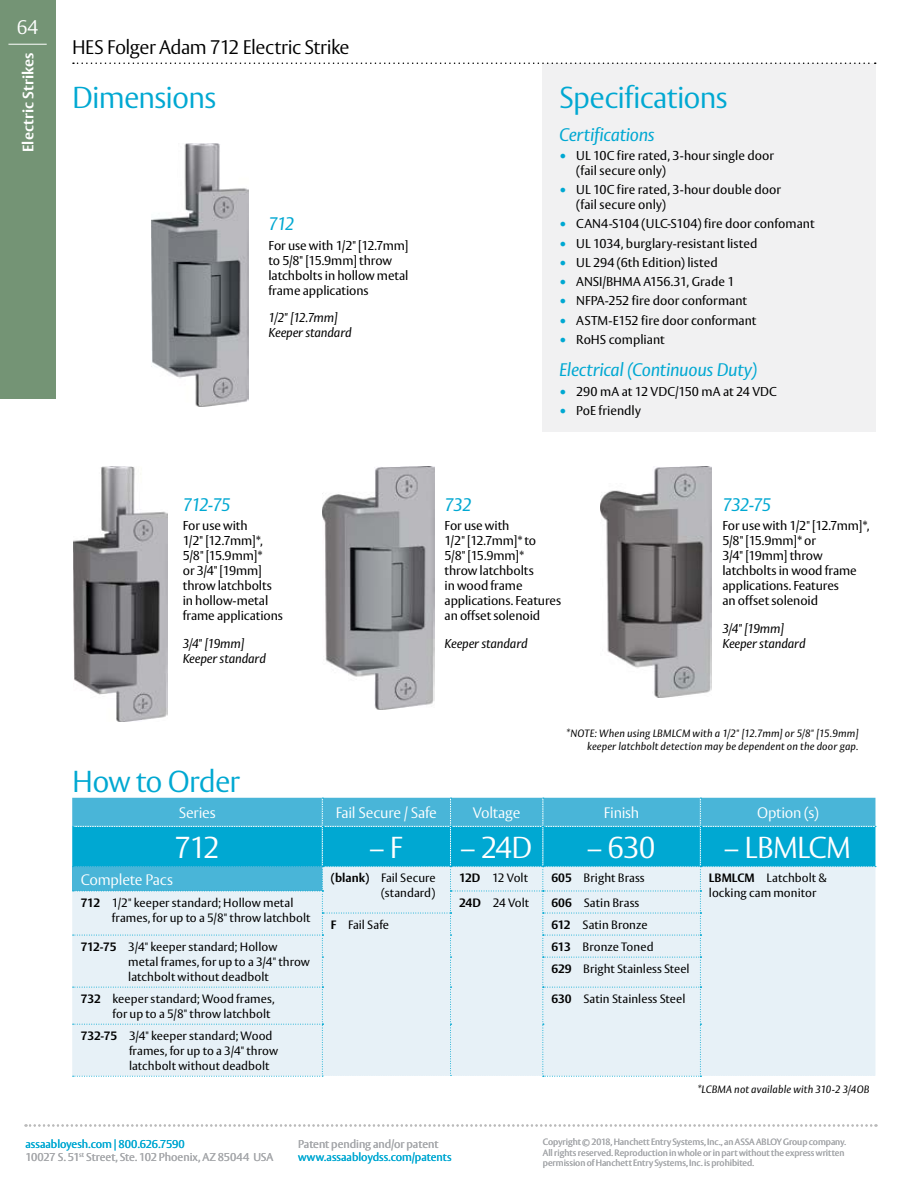
<style>
.page{position:relative;width:918px;height:1188px;background:#fff}
.page>*{position:absolute;margin:0;border:0;box-sizing:border-box;transform-origin:0 0}
.t1{font:300 30px "ASSA Vesta";letter-spacing:-.025em;color:#00a8d2}
.t2{font:300 30px "ASSA Vesta";letter-spacing:-.04em;color:#fff}
.t3{font:300 19.5px "ASSA Vesta";letter-spacing:-.025em;color:#000}
.t4{font:300 19.5px "ASSA Vesta";color:#fff}
.t5{font:italic 18px "ASSA Vesta";letter-spacing:-.02em;color:#00a8d2}
.t6{font:300 15px "ASSA Vesta";letter-spacing:-.015em;color:#fff}
.t7{font:700 15px "ASSA Vesta";letter-spacing:.01em;color:#fff}
.t8{font:12.75px/15px "ASSA Vesta";color:#000}
.t9{font:italic 12.75px/15px "ASSA Vesta";letter-spacing:-.015em;color:#000}
.t10{font:12px/15px "ASSA Vesta";letter-spacing:.005em;color:#000}
.t11{font:11.25px/13.5px "ASSA Vesta";letter-spacing:-.005em;color:#a7a9ac}
.t12{font:11.25px "ASSA Vesta";letter-spacing:-.005em;color:#00a8d2}
.t13{font:italic 10.5px/13.5px "ASSA Vesta";letter-spacing:.015em;color:#000;text-align:right}
.t14{font:9px/10.5px "ASSA Vesta";letter-spacing:-.005em;color:#a7a9ac}
.s1{font-size:15px;color:#00a8d2}
.s2{font-weight:700}
.s3{color:#00a8d2}
</style>
<div class="page">
<svg style="left:26px;top:1124px;width:850px;height:3px"></svg>
<div style="left:0;top:0;width:55px;height:399px;background:#749475"></div>
<hr style="left:8px;top:44px;width:39px;height:1px;background:#fff">
<div style="left:542px;top:64px;width:333px;height:368px;background:#f1f1f2"></div>
<svg style="left:72px;top:798px;width:804px;height:279px;background:#b1deed"></svg>
<svg style="left:73px;top:63px;width:803px;height:1px"></svg>
<img style="left:151px;top:143px;width:97px;height:264px">
<img style="left:73px;top:466px;width:94px;height:256px">
<img style="left:323px;top:466px;width:111px;height:243px">
<img style="left:600px;top:466px;width:111px;height:232px">
<h2 class="t4" style="left:17px;top:15px;width:23px">64</h2>
<p class="t7" style="left:19px;top:152px;width:101px;rotate:-90deg">Electric Strikes</p>
<h2 class="t3" style="left:72px;top:35px;width:279px">HES Folger Adam 712 Electric Strike</h2>
<h1 class="t1" style="left:72px;top:79px;width:146px">Dimensions</h1>
<h3 class="t5" style="left:269px;top:213px;width:28px">712</h3>
<p class="t8" style="left:269px;top:238px;width:142px">For use with 1/2" [12.7mm] to 5/8" [15.9mm] throw latchbolts in hollow metal frame applications</p>
<p class="t9" style="left:269px;top:311px;width:85px">1/2" [12.7mm]<br>Keeper standard</p>
<h3 class="t5" style="left:183px;top:493px;width:49px">712-75</h3>
<p class="t8" style="left:183px;top:518px;width:102px">For use with<br>1/2" [12.7mm]*,<br>5/8" [15.9mm]*<br>or 3/4" [19mm] throw latchbolts in hollow-metal frame applications</p>
<p class="t9" style="left:183px;top:636px;width:85px">3/4" [19mm]<br>Keeper standard</p>
<h1 class="t1" style="left:559px;top:79px;width:170px">Specifications</h1>
<h3 class="t5" style="left:559px;top:123px;width:97px">Certifications</h3>
<p class="t8" style="left:576px;top:148px;width:199px;text-indent:-17px"><span class="s1">•</span> UL 10C fire rated, 3-hour single door (fail secure only)</p>
<p class="t8" style="left:576px;top:183px;width:206px;text-indent:-17px"><span class="s1">•</span> UL 10C fire rated, 3-hour double door (fail secure only)</p>
<p class="t8" style="left:559px;top:217px;width:257px"><span class="s1">•</span> CAN4-S104 (ULC-S104) fire door confomant</p>
<p class="t8" style="left:559px;top:236px;width:200px"><span class="s1">•</span> UL 1034, burglary-resistant listed</p>
<p class="t8" style="left:559px;top:255px;width:160px"><span class="s1">•</span> UL 294 (6th Edition) listed</p>
<p class="t8" style="left:559px;top:275px;width:177px"><span class="s1">•</span> ANSI/BHMA A156.31, Grade 1</p>
<p class="t8" style="left:559px;top:294px;width:189px"><span class="s1">•</span> NFPA-252 fire door conformant</p>
<p class="t8" style="left:559px;top:313px;width:199px"><span class="s1">•</span> ASTM-E152 fire door conformant</p>
<p class="t8" style="left:559px;top:332px;width:107px"><span class="s1">•</span> RoHS compliant</p>
<h3 class="t5" style="left:559px;top:359px;width:200px">Electrical (Continuous Duty)</h3>
<p class="t8" style="left:559px;top:384px;width:219px"><span class="s1">•</span> 290 mA at 12 VDC/150 mA at 24 VDC</p>
<p class="t8" style="left:559px;top:403px;width:83px"><span class="s1">•</span> PoE friendly</p>
<h3 class="t5" style="left:445px;top:493px;width:29px">732</h3>
<p class="t8" style="left:445px;top:518px;width:118px">For use with<br>1/2" [12.7mm]* to<br>5/8" [15.9mm]*<br>throw latchbolts<br>in wood frame applications. Features an offset solenoid</p>
<p class="t9" style="left:445px;top:636px;width:85px">Keeper standard</p>
<h3 class="t5" style="left:722px;top:493px;width:50px">732-75</h3>
<p class="t8" style="left:722px;top:518px;width:149px">For use with 1/2" [12.7mm]*,<br>5/8" [15.9mm]* or<br>3/4" [19mm] throw latchbolts in wood frame applications. Features<br>an offset solenoid</p>
<p class="t9" style="left:722px;top:621px;width:85px">3/4" [19mm]<br>Keeper standard</p>
<p class="t13" style="left:566px;top:727px;width:294px">*NOTE: When using LBMLCM with a 1/2" [12.7mm] or 5/8" [15.9mm] keeper latchbolt detection may be dependent on the door gap.</p>
<h1 class="t1" style="left:72px;top:763px;width:169px">How to Order</h1>
<p class="t6" style="left:179px;top:804px;width:39px">Series</p>
<p class="t6" style="left:336px;top:804px;width:103px">Fail Secure / Safe</p>
<p class="t6" style="left:473px;top:804px;width:49px">Voltage</p>
<p class="t6" style="left:604px;top:804px;width:37px">Finish</p>
<p class="t6" style="left:757px;top:804px;width:63px">Option (s)</p>
<h1 class="t2" style="left:175px;top:830px;width:47px">712</h1>
<h1 class="t2" style="left:370px;top:830px;width:34px">–F</h1>
<h1 class="t2" style="left:461px;top:830px;width:73px">– 24D</h1>
<h1 class="t2" style="left:588px;top:830px;width:69px">– 630</h1>
<h1 class="t2" style="left:725px;top:830px;width:128px">– LBMLCM</h1>
<p class="t6" style="left:81px;top:870px;width:94px">Complete Pacs</p>
<p class="t10" style="left:331px;top:871px;width:106px;text-align:right"><span class="s2">(blank)</span> Fail Secure (standard)</p>
<p class="t10" style="left:459px;top:871px;width:71px"><span class="s2">12D</span> 12 Volt</p>
<p class="t10" style="left:551px;top:871px;width:95px"><span class="s2">605</span> Bright Brass</p>
<p class="t10" style="left:709px;top:871px;width:120px"><span class="s2">LBMLCM</span> Latchbolt &amp; locking cam monitor</p>
<p class="t10" style="left:112px;top:895px;width:200px;text-indent:-31px"><span class="s2">712</span> 1/2" keeper standard; Hollow metal frames, for up to a 5/8" throw latchbolt</p>
<p class="t10" style="left:459px;top:895px;width:72px"><span class="s2">24D</span> 24 Volt</p>
<p class="t10" style="left:551px;top:895px;width:90px"><span class="s2">606</span> Satin Brass</p>
<p class="t10" style="left:331px;top:918px;width:60px"><span class="s2">F</span> Fail Safe</p>
<p class="t10" style="left:551px;top:918px;width:98px"><span class="s2">612</span> Satin Bronze</p>
<p class="t10" style="left:128px;top:940px;width:183px;text-indent:-48px"><span class="s2">712-75</span> 3/4" keeper standard; Hollow metal frames, for up to a 3/4" throw latchbolt without deadbolt</p>
<p class="t10" style="left:551px;top:936px;width:140px;line-height:22px"><span class="s2">613</span> Bronze Toned<br><span class="s2">629</span> Bright Stainless Steel</p>
<p class="t10" style="left:113px;top:992px;width:164px;text-indent:-32px"><span class="s2">732</span> keeper standard; Wood frames, for up to a 5/8" throw latchbolt</p>
<p class="t10" style="left:551px;top:992px;width:136px"><span class="s2">630</span> Satin Stainless Steel</p>
<p class="t10" style="left:129px;top:1029px;width:151px;text-indent:-48px"><span class="s2">732-75</span> 3/4" keeper standard; Wood frames, for up to a 3/4" throw latchbolt without deadbolt</p>
<p class="t13" style="left:697px;top:1083px;width:174px">*LCBMA not available with 310-2 3/4OB</p>
<p class="t11" style="left:26px;top:1137px;width:249px"><span class="s3">assaabloyesh.com | 800.626.7590<br></span>10027 S. 51<sup>st</sup> Street, Ste. 102 Phoenix, AZ 85044 USA</p>
<p class="t14" style="left:543px;top:1137px;width:305px">Copyright © 2018, Hanchett Entry Systems, Inc., an ASSA ABLOY Group company.<br>All rights reserved. Reproduction in whole or in part without the express written permission of Hanchett Entry Systems, Inc. is prohibited.</p>
<p class="t11" style="left:298px;top:1137px;width:142px">Patent pending and/or patent</p>
<p class="t12" style="left:298px;top:1150px;width:155px">www.assaabloydss.com/patents</p>
</div>
